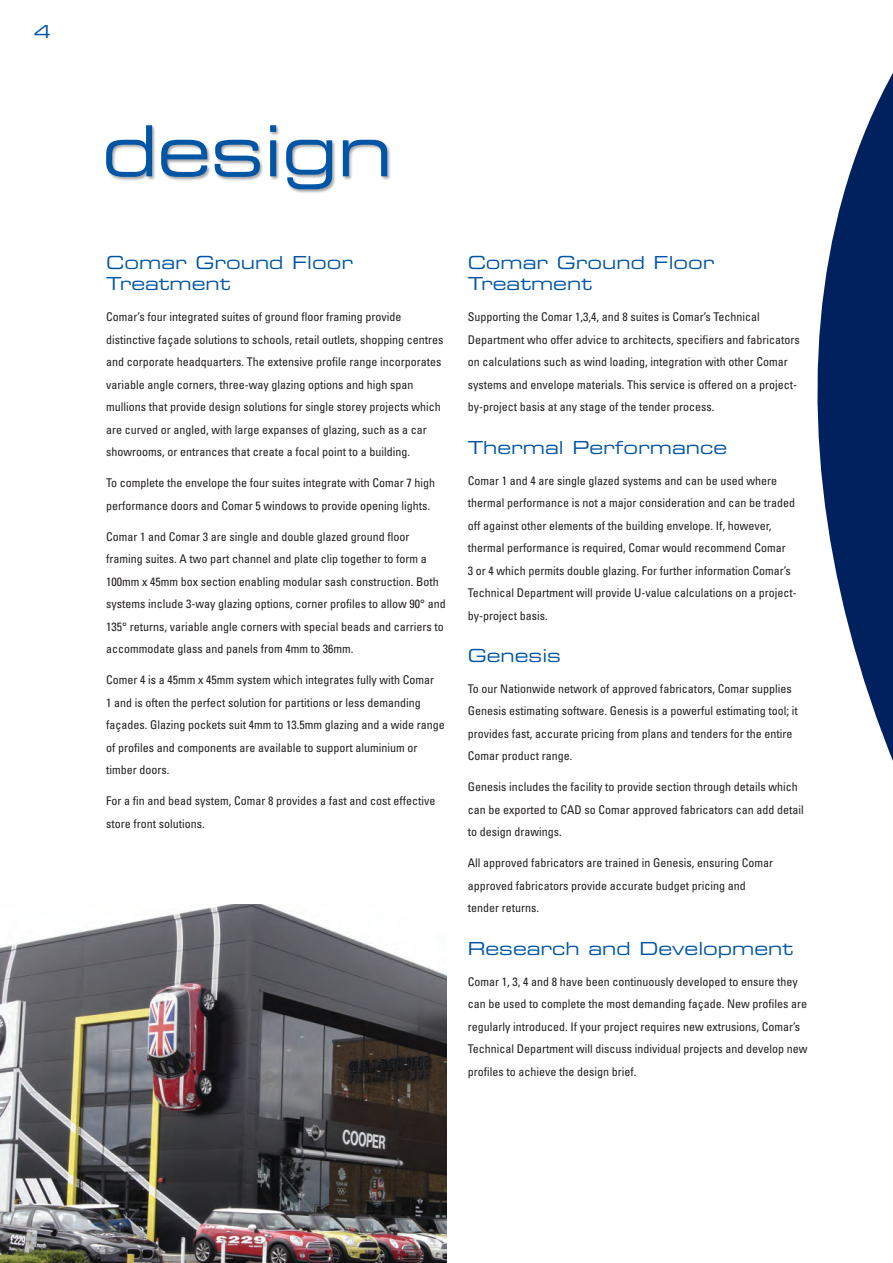
<style>
.page{position:relative;width:893px;height:1263px;background:#fff}
.page>*{position:absolute;margin:0;border:0;box-sizing:border-box;transform-origin:0 0}
.PAGE_HEADING{font:70.5px "Eurostile Extended Two";letter-spacing:-.01em;color:#0155a5}
.SUBHEAD_blue{font:18px/21px "Eurostile Extended Two";color:#0155a5}
.TEXT_8PT{font:condensed 12px/22.5px "Univers";color:#231f20}
</style>
<div class="page">
<div style="left:106px;top:125px;width:285px;height:69px;background:#231f20;opacity:.4"></div>
<svg style="left:817px;top:73px;width:76px;height:688px;fill:#00215d"></svg>
<img style="left:0;top:905px;width:446px;height:358px">
<p class="SUBHEAD_blue" style="left:34px;top:21px;width:19px">4</p>
<p class="PAGE_HEADING" style="left:102px;top:103px;width:292px">design</p>
<p class="SUBHEAD_blue" style="left:106px;top:252px;width:248px">Comar Ground Floor<br>Treatment</p>
<p class="TEXT_8PT" style="left:106px;top:305px;width:339px">Comar’s four integrated suites of ground floor framing provide distinctive façade solutions to schools, retail outlets, shopping centres and corporate headquarters. The extensive profile range incorporates variable angle corners, three-way glazing options and high span mullions that provide design solutions for single storey projects which are curved or angled, with large expanses of glazing, such as a car showrooms, or entrances that create a focal point to a building.</p>
<p class="TEXT_8PT" style="left:106px;top:471px;width:330px">To complete the envelope the four suites integrate with Comar 7 high performance doors and Comar 5 windows to provide opening lights.</p>
<p class="TEXT_8PT" style="left:106px;top:525px;width:341px">Comar 1 and Comar 3 are single and double glazed ground floor framing suites. A two part channel and plate clip together to form a 100mm x 45mm box section enabling modular sash construction. Both systems include 3-way glazing options, corner profiles to allow 90° and 135° returns, variable angle corners with special beads and carriers to accommodate glass and panels from 4mm to 36mm.</p>
<p class="TEXT_8PT" style="left:106px;top:669px;width:340px">Comer 4 is a 45mm x 45mm system which integrates fully with Comar<br>1 and is often the perfect solution for partitions or less demanding façades. Glazing pockets suit 4mm to 13.5mm glazing and a wide range of profiles and components are available to support aluminium or timber doors.</p>
<p class="TEXT_8PT" style="left:106px;top:790px;width:331px">For a fin and bead system, Comar 8 provides a fast and cost effective store front solutions.</p>
<p class="SUBHEAD_blue" style="left:468px;top:252px;width:248px">Comar Ground Floor<br>Treatment</p>
<p class="TEXT_8PT" style="left:468px;top:305px;width:333px">Supporting the Comar 1,3,4, and 8 suites is Comar’s Technical Department who offer advice to architects, specifiers and fabricators on calculations such as wind loading, integration with other Comar systems and envelope materials. This service is offered on a project&shy;by-project basis at any stage of the tender process.</p>
<p class="SUBHEAD_blue" style="left:468px;top:436px;width:261px">Thermal Performance</p>
<p class="TEXT_8PT" style="left:468px;top:469px;width:330px">Comar 1 and 4 are single glazed systems and can be used where thermal performance is not a major consideration and can be traded off against other elements of the building envelope. If, however, thermal performance is required, Comar would recommend Comar<br>3 or 4 which permits double glazing. For further information Comar’s Technical Department will provide U-value calculations on a project&shy;by-project basis.</p>
<p class="SUBHEAD_blue" style="left:468px;top:644px;width:95px">Genesis</p>
<p class="TEXT_8PT" style="left:468px;top:677px;width:331px">To our Nationwide network of approved fabricators, Comar supplies Genesis estimating software. Genesis is a powerful estimating tool; it provides fast, accurate pricing from plans and tenders for the entire Comar product range.</p>
<p class="TEXT_8PT" style="left:468px;top:776px;width:337px">Genesis includes the facility to provide section through details which can be exported to CAD so Comar approved fabricators can add detail to design drawings.</p>
<p class="TEXT_8PT" style="left:468px;top:852px;width:307px">All approved fabricators are trained in Genesis, ensuring Comar approved fabricators provide accurate budget pricing and tender returns.</p>
<p class="SUBHEAD_blue" style="left:468px;top:937px;width:327px">Research and Development</p>
<p class="TEXT_8PT" style="left:468px;top:970px;width:341px">Comar 1, 3, 4 and 8 have been continuously developed to ensure they can be used to complete the most demanding façade. New profiles are regularly introduced. If your project requires new extrusions, Comar’s Technical Department will discuss individual projects and develop new profiles to achieve the design brief.</p>
</div>
